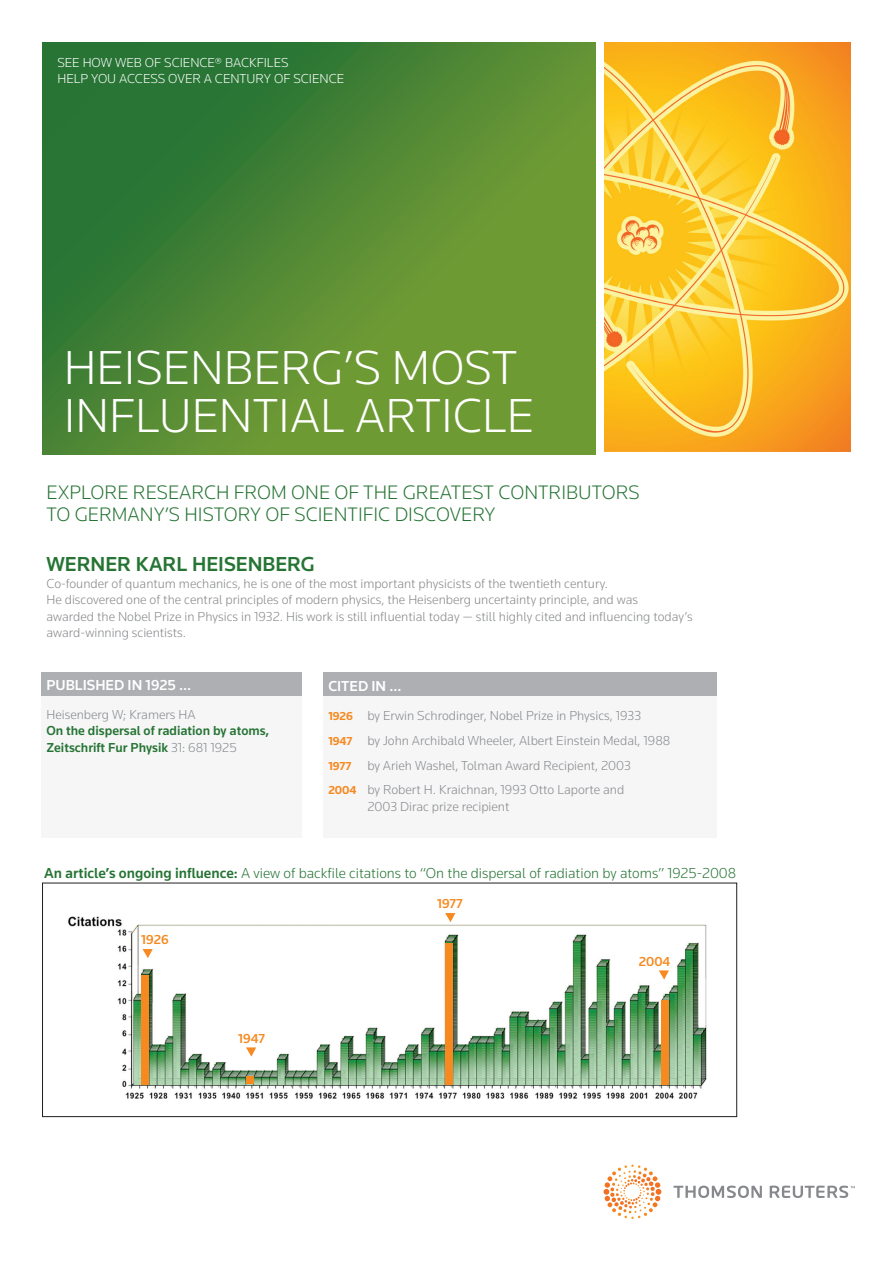
<style>
.page{position:relative;width:893px;height:1263px;background:#fff}
.page>*{position:absolute;margin:0;border:0;box-sizing:border-box;transform-origin:0 0}
.Body_Text_Heading_2{font:300 49.5px/48px "Knowledge";color:#fff}
.Body_Text_Heading_2-2{font:500 21px "Knowledge";color:#267434}
.Title_Level_1_-_new{font:300 20.25px/22.5px "Knowledge";color:#267434}
.subhd_w_o_rule-green{font:300 15px "Knowledge";color:#267434}
.subhd_with_out_rule{font:500 15px "Knowledge";color:#fff}
.Body_Text{font:300 13.5px/16.5px "Knowledge";color:#86888b}
.Body_Text-2{font:500 13.5px/16.5px "Knowledge";color:#267434}
.Title_Level_4{font:300 13.5px/16.5px "Knowledge";color:#fff}
.Body_Text-3{font:500 13.5px "Knowledge";color:#f6891f}
.s1{font-weight:300;color:#86888b}
.s2{font-weight:700;font-size:12px;color:#f6891f}
.s3{font-weight:500}
</style>
<div class="page">
<svg style="left:673px;top:1185px;width:182px;height:13px"></svg>
<svg style="left:603px;top:1164px;width:58px;height:52px"></svg>
<img style="left:43px;top:43px;width:552px;height:412px">
<img style="left:604px;top:43px;width:246px;height:408px">
<div style="left:323px;top:691px;width:393px;height:147px;background:#f6f6f7"></div>
<div style="left:41px;top:690px;width:261px;height:148px;background:#f6f6f7"></div>
<div style="left:323px;top:673px;width:393px;height:23px;background:#aeafb3"></div>
<div style="left:41px;top:672px;width:261px;height:24px;background:#aeafb3"></div>
<img style="left:68px;top:916px;width:639px;height:183px">
<div style="left:142px;top:975px;width:7px;height:109px;background:#f6891f"></div>
<div style="left:246px;top:1076px;width:7px;height:8px;background:#f6891f"></div>
<div style="left:445px;top:943px;width:7px;height:141px;background:#f6891f"></div>
<div style="left:661px;top:1000px;width:8px;height:84px;background:#f6891f"></div>
<svg style="left:143px;top:949px;width:10px;height:9px"></svg>
<svg style="left:246px;top:1047px;width:10px;height:9px"></svg>
<svg style="left:445px;top:913px;width:10px;height:9px"></svg>
<svg style="left:659px;top:970px;width:10px;height:10px"></svg>
<p class="Title_Level_4" style="left:57px;top:54px;width:288px">SEE HOW WEB OF SCIENCE® BACKFILES<br>HELP YOU ACCESS OVER A CENTURY OF SCIENCE</p>
<p class="Body_Text_Heading_2" style="left:64px;top:343px;width:472px">HEISENBERG’S MOST<br>INFLUENTIAL ARTICLE</p>
<p class="Title_Level_1_-_new" style="left:46px;top:480px;width:595px">EXPLORE RESEARCH FROM ONE OF THE GREATEST CONTRIBUTORS<br>TO GERMANY’S HISTORY OF SCIENTIFIC DISCOVERY</p>
<p class="Body_Text_Heading_2-2" style="left:46px;top:551px;width:270px">WERNER KARL HEISENBERG</p>
<p class="Body_Text" style="left:46px;top:575px;width:648px">Co-founder of quantum mechanics, he is one of the most important physicists of the twentieth century.<br>He discovered one of the central principles of modern physics, the Heisenberg uncertainty principle, and was<br>awarded the Nobel Prize in Physics in 1932. His work is still influential today — still highly cited and influencing today’s award-winning scientists.</p>
<p class="subhd_with_out_rule" style="left:46px;top:675px;width:146px">PUBLISHED IN 1925 …</p>
<p class="Body_Text-2" style="left:46px;top:706px;width:225px"><span class="s1">Heisenberg W; Kramers HA<br></span>On the dispersal of radiation by atoms,<br>Zeitschrift Fur Physik <span class="s1">31: 681 1925</span></p>
<p class="subhd_with_out_rule" style="left:328px;top:676px;width:75px">CITED IN …</p>
<p class="Body_Text" style="left:328px;top:707px;width:314px"><span class="s2">1926</span> by Erwin Schrodinger, Nobel Prize in Physics, 1933</p>
<p class="Body_Text" style="left:328px;top:732px;width:344px"><span class="s2">1947</span> by John Archibald Wheeler, Albert Einstein Medal, 1988</p>
<p class="Body_Text" style="left:328px;top:756px;width:304px"><span class="s2">1977</span> by Arieh Washel, Tolman Award Recipient, 2003</p>
<p class="Body_Text" style="left:367px;top:781px;width:258px;text-indent:-39px"><span class="s2">2004</span> by Robert H. Kraichnan, 1993 Otto Laporte and<br>2003 Dirac prize recipient</p>
<p class="subhd_w_o_rule-green" style="left:44px;top:863px;width:694px"><span class="s3">An article’s ongoing influence:</span> A view of backfile citations to “On the dispersal of radiation by atoms” 1925-2008</p>
<p class="Body_Text-3" style="left:141px;top:931px;width:29px">1926</p>
<p class="Body_Text-3" style="left:238px;top:1030px;width:28px">1947</p>
<p class="Body_Text-3" style="left:437px;top:895px;width:27px">1977</p>
<p class="Body_Text-3" style="left:639px;top:953px;width:33px">2004</p>
</div>
